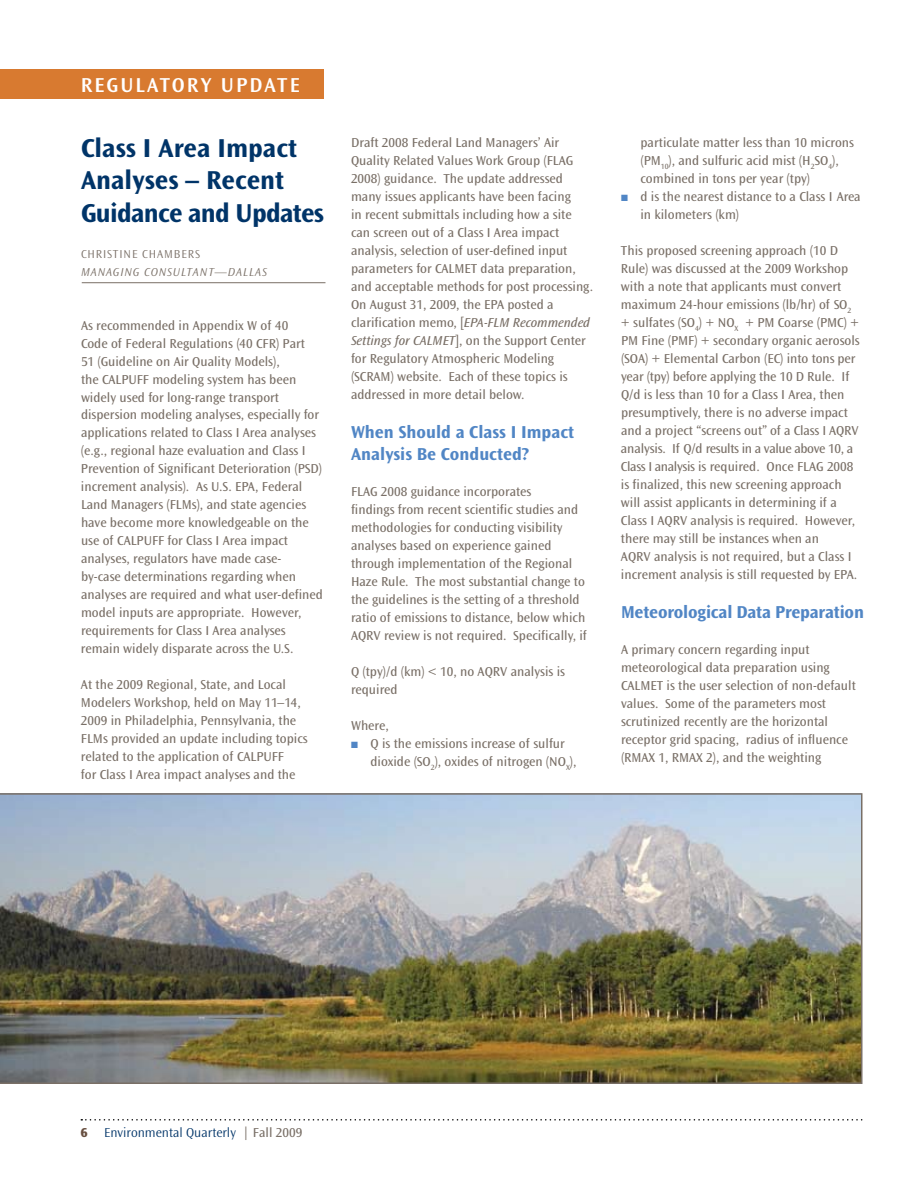
<style>
.page{position:relative;width:918px;height:1188px;background:#fff}
.page>*{position:absolute;margin:0;border:0;box-sizing:border-box;transform-origin:0 0}
.t1{font:27px/32.4px "Ocean Sans MM 648 475";letter-spacing:.02em;color:#003468}
.t2{font:21px "Ocean Sans MM 512 475";letter-spacing:.1em;color:#fff}
.t3{font:18px/21.6px "Ocean Sans MM 648 475";letter-spacing:.02em;color:#5186c5}
.t4{font:13.5px/18px "Ocean Sans MM 403 475";color:#796f66}
.t5{font:13.5px "Ocean Sans MM 310 475";color:#003468}
.t6{font:12px "Ocean Sans MM It 310 475";letter-spacing:.075em;color:#796f66}
.t7{font:12px "Ocean Sans MM 310 475";letter-spacing:.075em;color:#796f66}
.s1{font-family:"Ocean Sans MM It 403 475"}
.s2{color:#5186c5}
.s3{font-family:"Ocean Sans MM 760 475";color:#684f40}
.s4{font-family:"Ocean Sans MM 403 475";color:#796f66}
</style>
<div class="page">
<svg style="left:81px;top:1119px;width:782px;height:2px"></svg>
<div style="left:0;top:69px;width:324px;height:30px;background:#d87a30"></div>
<hr style="left:82px;top:282px;width:244px;height:1px;background:#796f66">
<img style="left:0;top:793px;width:862px;height:291px">
<h2 class="t2" style="left:81px;top:73px;width:221px">REGULATORY UPDATE</h2>
<h1 class="t1" style="left:81px;top:132px;width:244px">Class I Area Impact<br>Analyses – Recent<br>Guidance and Updates</h1>
<p class="t7" style="left:81px;top:247px;width:120px">Christine Chambers</p>
<p class="t6" style="left:81px;top:265px;width:188px">MANAGING CONSULTANT—DALLAS</p>
<p class="t4" style="left:81px;top:316px;width:244px">As recommended in Appendix W of 40<br>Code of Federal Regulations (40 CFR) Part<br>51 (Guideline on Air Quality Models),<br>the CALPUFF modeling system has been widely used for long-range transport dispersion modeling analyses, especially for applications related to Class I Area analyses (e.g., regional haze evaluation and Class I Prevention of Significant Deterioration (PSD) increment analysis). As U.S. EPA, Federal Land Managers (FLMs), and state agencies have become more knowledgeable on the use of CALPUFF for Class I Area impact analyses, regulators have made case&shy;by-case determinations regarding when analyses are required and what user-defined model inputs are appropriate. However, requirements for Class I Area analyses remain widely disparate across the U.S.</p>
<p class="t4" style="left:81px;top:676px;width:228px">At the 2009 Regional, State, and Local Modelers Workshop, held on May 11–14, 2009 in Philadelphia, Pennsylvania, the FLMs provided an update including topics related to the application of CALPUFF<br>for Class I Area impact analyses and the</p>
<p class="t4" style="left:351px;top:133px;width:244px">Draft 2008 Federal Land Managers’ Air Quality Related Values Work Group (FLAG 2008) guidance. The update addressed many issues applicants have been facing<br>in recent submittals including how a site can screen out of a Class I Area impact analysis, selection of user-defined input parameters for CALMET data preparation, and acceptable methods for post processing.<br>On August 31, 2009, the EPA posted a clarification memo, [<span class="s1">EPA-FLM Recommended Settings for CALMET</span>], on the Support Center for Regulatory Atmospheric Modeling (SCRAM) website. Each of these topics is addressed in more detail below.</p>
<h3 class="t3" style="left:351px;top:422px;width:224px">When Should a Class I Impact<br>Analysis Be Conducted?</h3>
<p class="t4" style="left:351px;top:483px;width:237px">FLAG 2008 guidance incorporates<br>findings from recent scientific studies and methodologies for conducting visibility analyses based on experience gained through implementation of the Regional Haze Rule. The most substantial change to the guidelines is the setting of a threshold ratio of emissions to distance, below which AQRV review is not required. Specifically, if</p>
<p class="t4" style="left:351px;top:663px;width:216px">Q (tpy)/d (km) &lt; 10, no AQRV analysis is required</p>
<p class="t4" style="left:351px;top:717px;width:39px">Where,</p>
<p class="t4" style="left:370px;top:735px;width:208px;text-indent:-19px"><span class="s2">■</span> Q is the emissions increase of sulfur dioxide (SO<sub>2</sub>), oxides of nitrogen (N O<sub>X</sub>),</p>
<p class="t4" style="left:641px;top:133px;width:215px">particulate matter less than 10 microns (PM<sub>10</sub>), and sulfuric acid mist (H<sub>2</sub>SO<sub>4</sub>), combined in tons per year (tpy)</p>
<p class="t4" style="left:640px;top:187px;width:222px;text-indent:-19px"><span class="s2">■</span> d is the nearest distance to a Class I Area in kilometers (km)</p>
<p class="t4" style="left:621px;top:241px;width:240px">This proposed screening approach (10 D Rule) was discussed at the 2009 Workshop with a note that applicants must convert maximum 24-hour emissions (lb/hr) of SO<sub>2 </sub>+ sulfates (SO<sub>4</sub>) + N O<sub>X</sub> + PM Coarse (PMC) + PM Fine (PMF) + secondary organic aerosols (SOA) + Elemental Carbon (EC) into tons per year (tpy) before applying the 10 D Rule. If Q/d is less than 10 for a Class I Area, then presumptively, there is no adverse impact and a project “screens out” of a Class I AQRV analysis. I f Q/d results in a value above 10, a Class I analysis is required. Once FLAG 2008 is finalized, this new screening approach will assist applicants in determining if a Class I AQRV analysis is required. However, there may still be instances when an<br>AQRV analysis is not required, but a Class I increment analysis is still requested by EPA.</p>
<h3 class="t3" style="left:621px;top:602px;width:244px">Meteorological Data Preparation</h3>
<p class="t4" style="left:621px;top:641px;width:236px">A primary concern regarding input meteorological data preparation using CALMET is the user selection of non-default values. Some of the parameters most scrutinized recently are the horizontal receptor grid spacing, radius of influence (RMAX 1, RMAX 2), and the weighting</p>
<p class="t5" style="left:81px;top:1125px;width:223px"><span class="s3">6</span> Environmental Quarterly <span class="s4">| Fall 2009</span></p>
</div>
